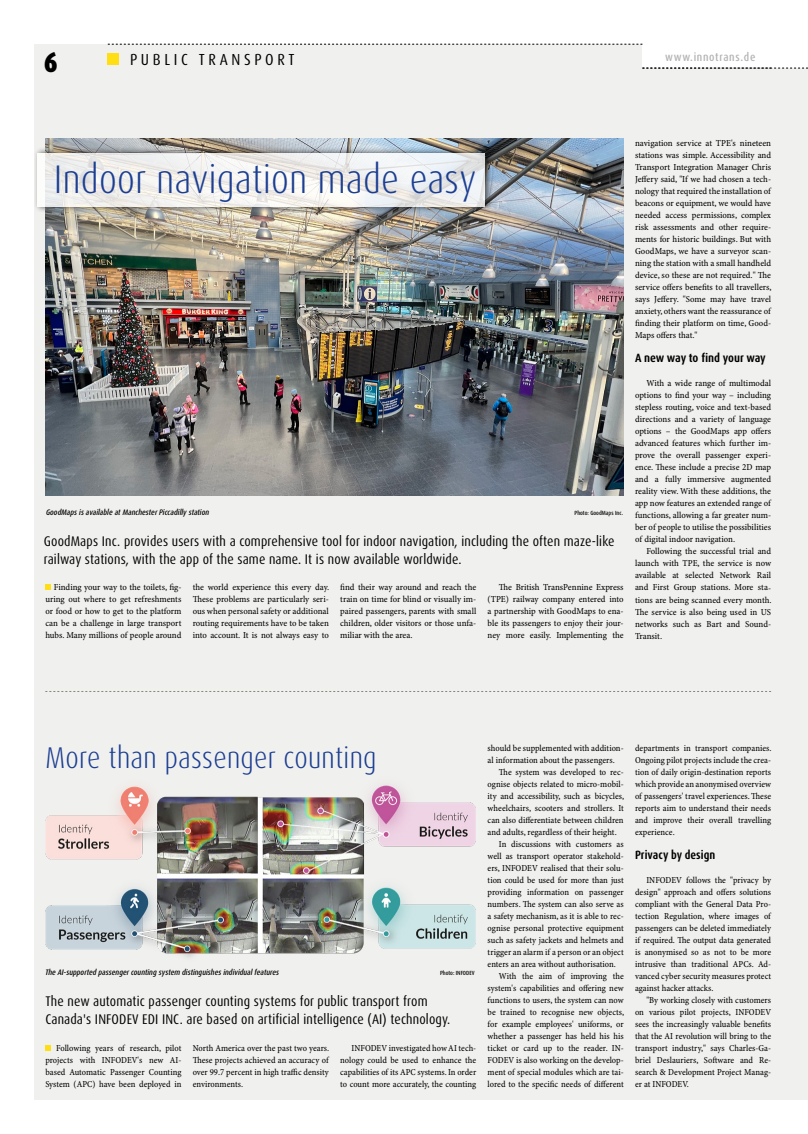
<style>
.page{position:relative;width:808px;height:1134px;background:#fff}
.page>*{position:absolute;margin:0;border:0;box-sizing:border-box;transform-origin:0 0}
.t1{font:300 condensed 40px "Dax OT";letter-spacing:.01em;color:#1b3e92}
.t2{font:300 condensed 30px "Dax OT";letter-spacing:.01em;color:#1b3e92}
.t3{font:900 condensed 28.7px "Dax OT";color:#000}
.t4{font:condensed 16px "Dax OT";letter-spacing:.23em;color:#000}
.t5{font:condensed 14px/18px "Dax OT";letter-spacing:.01em;color:#000}
.t6{font:700 condensed 12px "Dax OT";color:#000}
.t7{font:500 condensed 11.6px "Dax OT";letter-spacing:.06em;color:#b3b2b2}
.t8{font:9.2px/12px "Minion Pro Cn Capt";color:#000;text-align:justify}
.t9{font:italic 500 condensed 8px "Dax OT";color:#000}
.t10{font:500 condensed 6px "Dax OT";color:#000}
</style>
<div class="page">
<div style="left:34px;top:44px;width:774px;height:1055px;background:#f0f0ee"></div>
<div style="left:642px;top:28px;width:166px;height:40px;background:#fff"></div>
<svg style="left:108px;top:44px;width:534px;height:1px"></svg>
<svg style="left:642px;top:68px;width:166px;height:1px"></svg>
<div style="left:108px;top:53px;width:11px;height:12px;background:#ffde14"></div>
<img style="left:45px;top:139px;width:579px;height:356px">
<svg style="left:45px;top:584px;width:6px;height:6px"></svg>
<svg style="left:45px;top:1045px;width:6px;height:6px"></svg>
<div style="left:34px;top:147px;width:460px;height:66px;background:#000;opacity:.75"></div>
<svg style="left:37px;top:153px;width:448px;height:54px"></svg>
<svg style="left:45px;top:691px;width:726px;height:1px"></svg>
<img style="left:45px;top:785px;width:431px;height:172px">
<h3 class="t3" style="left:44px;top:44px;width:16px">6</h3>
<p class="t7" style="left:665px;top:50px;width:92px">www.innotrans.de</p>
<h3 class="t4" style="left:130px;top:49px;width:166px">PUBLIC TRANSPORT</h3>
<h1 class="t1" style="left:54px;top:154px;width:424px">Indoor navigation made easy</h1>
<p class="t9" style="left:46px;top:507px;width:165px">GoodMaps is available at Manchester Piccadilly station</p>
<p class="t10" style="left:574px;top:509px;width:50px">Photo: GoodMaps Inc.</p>
<h3 class="t5" style="left:44px;top:532px;width:572px">GoodMaps Inc. provides users with a comprehensive tool for indoor navigation, including the often maze-like railway stations, with the app of the same name. It is now available worldwide.</h3>
<p class="t8" style="left:45px;top:582px;width:138px;text-indent:8px">Finding your way to the toilets, fig&shy;uring out where to get refreshments or food or how to get to the platform can be a challenge in large transport hubs. Many millions of people around</p>
<p class="t8" style="left:193px;top:582px;width:138px">the world experience this every day.<br>These problems are particularly seri&shy;ous when personal safety or additional routing requirements have to be taken into account. It is not always easy to</p>
<p class="t8" style="left:340px;top:582px;width:138px">find their way around and reach the train on time for blind or visually im&shy;paired passengers, parents with small children, older visitors or those unfa&shy;miliar with the area.</p>
<p class="t8" style="left:488px;top:582px;width:138px;text-indent:11px">The British TransPennine Express (TPE) railway company entered into a partnership with GoodMaps to ena&shy;ble its passengers to enjoy their jour&shy;ney more easily. Implementing the</p>
<p class="t8" style="left:635px;top:138px;width:138px">navigation service at TPE's nineteen stations was simple. Accessibility and Transport Integration Manager Chris Jeffery said, "If we had chosen a tech&shy;nology that required the installation of beacons or equipment, we would have needed access permissions, complex risk assessments and other require&shy;ments for historic buildings. But with GoodMaps, we have a surveyor scan&shy;ning the station with a small handheld device, so these are not required." The service offers benefits to all travellers, says Jeffery. "Some may have travel anxiety, others want the reassurance of finding their platform on time, Good-Maps offers that."</p>
<h3 class="t6" style="left:635px;top:351px;width:132px">A new way to find your way</h3>
<p class="t8" style="left:635px;top:378px;width:138px;text-indent:11px">With a wide range of multimodal options to find your way – including stepless routing, voice and text-based directions and a variety of language options – the GoodMaps app offers advanced features which further im&shy;prove the overall passenger experi&shy;ence. These include a precise 2D map and a fully immersive augmented reality view. With these additions, the app now features an extended range of functions, allowing a far greater num&shy;ber of people to utilise the possibilities of digital indoor navigation.</p>
<p class="t8" style="left:635px;top:546px;width:138px;text-indent:11px">Following the successful trial and launch with TPE, the service is now available at selected Network Rail and First Group stations. More sta&shy;tions are being scanned every month.<br>The service is also being used in US networks such as Bart and Sound-Transit.</p>
<h2 class="t2" style="left:45px;top:739px;width:333px">More than passenger counting</h2>
<p class="t9" style="left:45px;top:967px;width:235px">The AI-supported passenger counting system distinguishes individual features</p>
<p class="t10" style="left:440px;top:969px;width:36px">Photo: INFODEV</p>
<h3 class="t5" style="left:45px;top:992px;width:406px">The new automatic passenger counting systems for public transport from<br>Canada's INFODEV EDI INC. are based on artificial intelligence (AI) technology.</h3>
<p class="t8" style="left:45px;top:1043px;width:138px;text-indent:11px">Following years of research, pilot projects with INFODEV's new AI&shy;based Automatic Passenger Counting System (APC) have been deployed in</p>
<p class="t8" style="left:193px;top:1043px;width:138px">North America over the past two years.<br>These projects achieved an accuracy of over 99.7 percent in high traffic density environments.</p>
<p class="t8" style="left:340px;top:1043px;width:138px;text-indent:11px">INFODEV investigated how AI tech&shy;nology could be used to enhance the capabilities of its APC systems. In order to count more accurately, the counting</p>
<p class="t8" style="left:488px;top:743px;width:138px">should be supplemented with addition-</p>
<p class="t8" style="left:488px;top:755px;width:129px">al information about the passengers.</p>
<p class="t8" style="left:499px;top:767px;width:126px">The system was developed to rec-</p>
<p class="t8" style="left:488px;top:779px;width:138px">ognise objects related to micro-mobil-</p>
<p class="t8" style="left:488px;top:791px;width:138px">ity and accessibility, such as bicycles,</p>
<p class="t8" style="left:488px;top:803px;width:138px">wheelchairs, scooters and strollers. It</p>
<p class="t8" style="left:488px;top:815px;width:138px">can also differentiate between children</p>
<p class="t8" style="left:488px;top:827px;width:131px">and adults, regardless of their height.</p>
<p class="t8" style="left:499px;top:839px;width:126px">In discussions with customers as</p>
<p class="t8" style="left:488px;top:851px;width:138px">well as transport operator stakehold-</p>
<p class="t8" style="left:488px;top:863px;width:138px">ers, INFODEV realised that their solu-</p>
<p class="t8" style="left:488px;top:875px;width:138px">tion could be used for more than just</p>
<p class="t8" style="left:488px;top:887px;width:138px">providing information on passenger</p>
<p class="t8" style="left:488px;top:899px;width:138px">numbers. The system can also serve as</p>
<p class="t8" style="left:488px;top:911px;width:138px">a safety mechanism, as it is able to rec-</p>
<p class="t8" style="left:488px;top:923px;width:138px">ognise personal protective equipment</p>
<p class="t8" style="left:488px;top:935px;width:138px">such as safety jackets and helmets and</p>
<p class="t8" style="left:488px;top:947px;width:138px">trigger an alarm if a person or an object</p>
<p class="t8" style="left:488px;top:959px;width:130px">enters an area without authorisation.</p>
<p class="t8" style="left:499px;top:971px;width:126px">With the aim of improving the</p>
<p class="t8" style="left:488px;top:983px;width:138px">system's capabilities and offering new</p>
<p class="t8" style="left:488px;top:995px;width:138px">functions to users, the system can now</p>
<p class="t8" style="left:488px;top:1007px;width:138px">be trained to recognise new objects,</p>
<p class="t8" style="left:488px;top:1019px;width:138px">for example employees' uniforms, or</p>
<p class="t8" style="left:488px;top:1031px;width:138px">whether a passenger has held his his</p>
<p class="t8" style="left:488px;top:1043px;width:138px">ticket or card up to the reader. IN-</p>
<p class="t8" style="left:488px;top:1055px;width:138px">FODEV is also working on the develop-</p>
<p class="t8" style="left:488px;top:1067px;width:138px">ment of special modules which are tai-</p>
<p class="t8" style="left:488px;top:1079px;width:138px">lored to the specific needs of different</p>
<p class="t8" style="left:635px;top:743px;width:138px">departments in transport companies.<br>Ongoing pilot projects include the crea&shy;tion of daily origin-destination reports which provide an anonymised overview of passengers' travel experiences. These reports aim to understand their needs and improve their overall travelling experience.</p>
<h3 class="t6" style="left:635px;top:847px;width:82px">Privacy by design</h3>
<p class="t8" style="left:635px;top:875px;width:138px;text-indent:11px">INFODEV follows the "privacy by design" approach and offers solutions compliant with the General Data Pro&shy;tection Regulation, where images of passengers can be deleted immediately if required. The output data generated is anonymised so as not to be more intrusive than traditional APCs. Ad&shy;vanced cyber security measures protect against hacker attacks.</p>
<p class="t8" style="left:635px;top:995px;width:138px;text-indent:11px">"By working closely with customers on various pilot projects, INFODEV sees the increasingly valuable benefits that the AI revolution will bring to the transport industry," says Charles-Ga&shy;briel Deslauriers, Software and Re&shy;search &amp; Development Project Manag&shy;er at INFODEV.</p>
</div>
